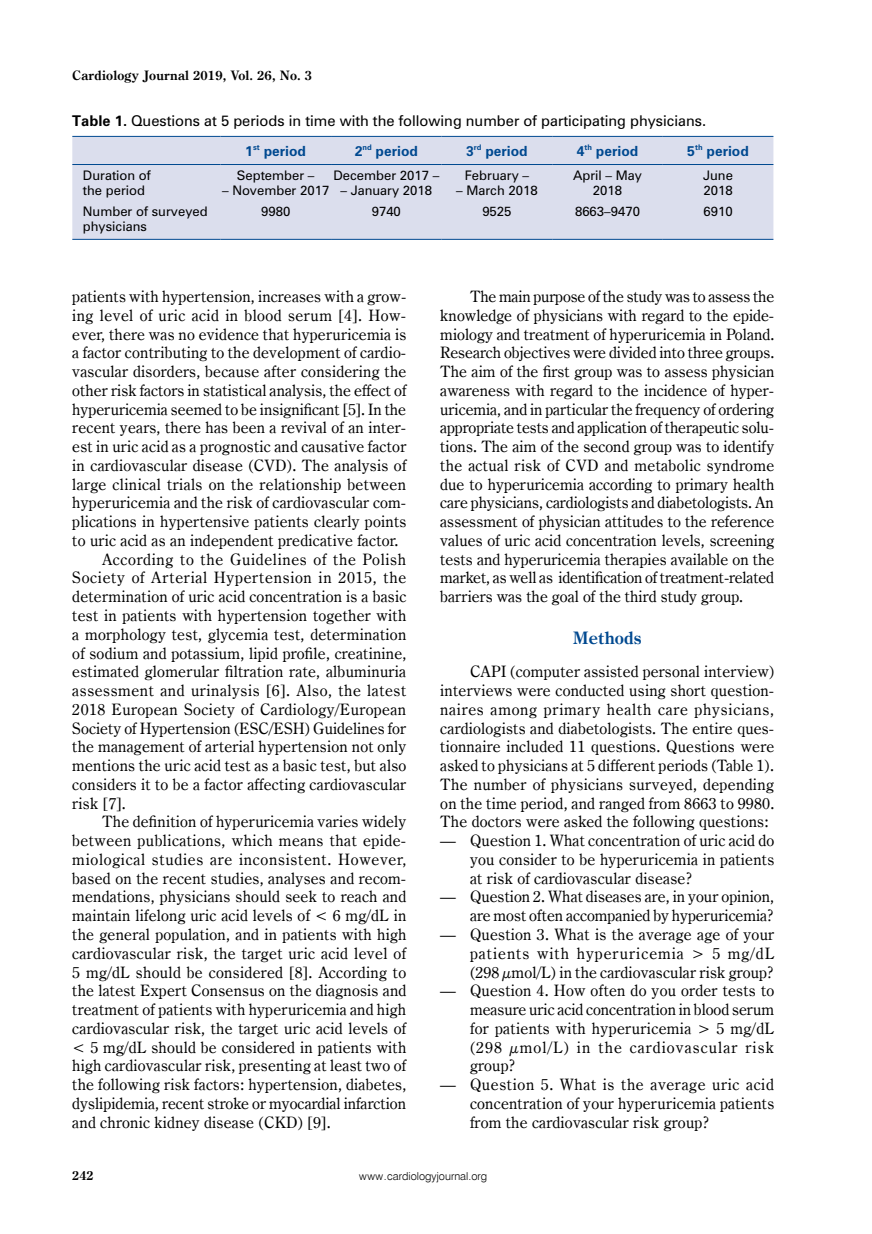
<style>
.page{position:relative;width:872px;height:1234px;background:#fff}
.page>*{position:absolute;margin:0;border:0;box-sizing:border-box;transform-origin:0 0}
._05_-_Śródtytuł_-_1{font:700 17.25px "Century Oldst EU";color:#004990}
._08_-_Tekst{font:15.75px/18.8px "Century Oldst EU";letter-spacing:.015em;color:#000;text-align:justify}
._12_-_Tabela_numer{font:13.5px "Zurich PL";color:#000}
.t1{font:700 13.05px "Century Oldst EU";letter-spacing:.015em;color:#000}
._13_-_Tabela_-_nagłó{font:700 12.75px "Zurich PL";color:#004990}
.t2{font:700 12.75px "Century Oldst EU";color:#000}
._14_-_Tabela_-_tekst{font:12px/15px "Zurich PL";color:#000}
._14_-_Tabela_-_end{font:12px/15px "Zurich PL";color:#000}
.t3{font:10.95px "Swis 721 Lt EU";color:#000}
._13_-_Tabela_-_nagłó-2{font:700 7.05px "Zurich PL";color:#004990}
.s1{font-weight:700}
</style>
<div class="page">
<div style="left:72px;top:137px;width:701px;height:102px;background:#dbdeed"></div>
<hr style="left:72px;top:239px;width:148px;height:1px;background:#004990">
<hr style="left:220px;top:239px;width:111px;height:1px;background:#004990">
<hr style="left:331px;top:239px;width:110px;height:1px;background:#004990">
<hr style="left:441px;top:239px;width:111px;height:1px;background:#004990">
<hr style="left:552px;top:239px;width:111px;height:1px;background:#004990">
<hr style="left:663px;top:239px;width:110px;height:1px;background:#004990">
<hr style="left:72px;top:136px;width:148px;height:1px;background:#004990">
<hr style="left:220px;top:136px;width:111px;height:1px;background:#004990">
<hr style="left:331px;top:136px;width:110px;height:1px;background:#004990">
<hr style="left:441px;top:136px;width:111px;height:1px;background:#004990">
<hr style="left:552px;top:136px;width:111px;height:1px;background:#004990">
<hr style="left:663px;top:136px;width:110px;height:1px;background:#004990">
<hr style="left:72px;top:164px;width:148px;height:1px;background:#004990">
<hr style="left:220px;top:164px;width:111px;height:1px;background:#004990">
<hr style="left:331px;top:164px;width:110px;height:1px;background:#004990">
<hr style="left:441px;top:164px;width:111px;height:1px;background:#004990">
<hr style="left:552px;top:164px;width:111px;height:1px;background:#004990">
<hr style="left:663px;top:164px;width:110px;height:1px;background:#004990">
<p class="t1" style="left:72px;top:67px;width:241px">Cardiology Journal 2019, Vol. 26, No. 3</p>
<p class="_12_-_Tabela_numer" style="left:72px;top:111px;width:635px"><span class="s1">Table 1.</span> Questions at 5 periods in time with the following number of participating physicians.</p>
<p class="_13_-_Tabela_-_nagłó" style="left:245px;top:142px;width:9px">1</p>
<p class="_13_-_Tabela_-_nagłó-2" style="left:253px;top:142px;width:8px">st</p>
<p class="_13_-_Tabela_-_nagłó" style="left:264px;top:142px;width:44px">period</p>
<p class="_13_-_Tabela_-_nagłó" style="left:355px;top:142px;width:9px">2</p>
<p class="_13_-_Tabela_-_nagłó-2" style="left:362px;top:142px;width:11px">nd</p>
<p class="_13_-_Tabela_-_nagłó" style="left:375px;top:142px;width:44px">period</p>
<p class="_13_-_Tabela_-_nagłó" style="left:466px;top:142px;width:9px">3</p>
<p class="_13_-_Tabela_-_nagłó-2" style="left:474px;top:142px;width:9px">rd</p>
<p class="_13_-_Tabela_-_nagłó" style="left:485px;top:142px;width:44px">period</p>
<p class="_13_-_Tabela_-_nagłó" style="left:576px;top:142px;width:9px">4</p>
<p class="_13_-_Tabela_-_nagłó-2" style="left:584px;top:142px;width:9px">th</p>
<p class="_13_-_Tabela_-_nagłó" style="left:596px;top:142px;width:44px">period</p>
<p class="_13_-_Tabela_-_nagłó" style="left:687px;top:142px;width:9px">5</p>
<p class="_13_-_Tabela_-_nagłó-2" style="left:695px;top:142px;width:9px">th</p>
<p class="_13_-_Tabela_-_nagłó" style="left:706px;top:142px;width:44px">period</p>
<p class="_14_-_Tabela_-_tekst" style="left:83px;top:168px;width:69px">Duration of the period</p>
<p class="_14_-_Tabela_-_tekst" style="left:237px;top:168px;width:79px">September –</p>
<p class="_14_-_Tabela_-_tekst" style="left:333px;top:168px;width:107px">December 2017 –</p>
<p class="_14_-_Tabela_-_tekst" style="left:340px;top:183px;width:93px">– January 2018</p>
<p class="_14_-_Tabela_-_tekst" style="left:465px;top:168px;width:66px">February –</p>
<p class="_14_-_Tabela_-_tekst" style="left:456px;top:183px;width:83px">– March 2018</p>
<p class="_14_-_Tabela_-_tekst" style="left:573px;top:168px;width:70px;text-align:center">April – May<br>2018</p>
<p class="_14_-_Tabela_-_tekst" style="left:703px;top:168px;width:31px">June<br>2018</p>
<p class="_14_-_Tabela_-_tekst" style="left:222px;top:183px;width:109px">– November 2017</p>
<p class="_14_-_Tabela_-_end" style="left:83px;top:203px;width:126px">Number of surveyed physicians</p>
<p class="_14_-_Tabela_-_end" style="left:261px;top:203px;width:31px">9980</p>
<p class="_14_-_Tabela_-_end" style="left:372px;top:203px;width:31px">9740</p>
<p class="_14_-_Tabela_-_end" style="left:482px;top:203px;width:31px">9525</p>
<p class="_14_-_Tabela_-_end" style="left:575px;top:203px;width:66px">8663–9470</p>
<p class="_14_-_Tabela_-_end" style="left:703px;top:203px;width:31px">6910</p>
<p class="_08_-_Tekst" style="left:72px;top:287px;width:336px">patients with hypertension, increases with a grow&shy;ing level of uric acid in blood serum [4]. How&shy;ever, there was no evidence that hyperuricemia is a factor contributing to the development of cardio&shy;vascular disorders, because after considering the other risk factors in statistical analysis, the effect of hyperuricemia seemed to be insignificant [5]. In the recent years, there has been a revival of an inter&shy;est in uric acid as a prognostic and causative factor in cardiovascular disease (CVD). The analysis of large clinical trials on the relationship between hyperuricemia and the risk of cardiovascular com&shy;plications in hypertensive patients clearly points to uric acid as an independent predicative factor.</p>
<p class="_08_-_Tekst" style="left:72px;top:550px;width:336px;text-indent:30px">According to the Guidelines of the Polish Society of Arterial Hypertension in 2015, the determination of uric acid concentration is a basic test in patients with hypertension together with a morphology test, glycemia test, determination of sodium and potassium, lipid profile, creatinine, estimated glomerular filtration rate, albuminuria assessment and urinalysis [6]. Also, the latest 2018 European Society of Cardiology/European Society of Hypertension (ESC/ESH) Guidelines for the management of arterial hypertension not only mentions the uric acid test as a basic test, but also considers it to be a factor affecting cardiovascular risk [7].</p>
<p class="_08_-_Tekst" style="left:72px;top:812px;width:335px;text-indent:30px">The definition of hyperuricemia varies widely between publications, which means that epide&shy;miological studies are inconsistent. However, based on the recent studies, analyses and recom&shy;mendations, physicians should seek to reach and maintain lifelong uric acid levels of &lt; 6 mg/dL in the general population, and in patients with high cardiovascular risk, the target uric acid level of 5 mg/dL should be considered [8]. According to the latest Expert Consensus on the diagnosis and treatment of patients with hyperuricemia and high cardiovascular risk, the target uric acid levels of &lt; 5 mg/dL should be considered in patients with high cardiovascular risk, presenting at least two of the following risk factors: hypertension, diabetes, dyslipidemia, recent stroke or myocardial infarction and chronic kidney disease (CKD) [9].</p>
<p class="_08_-_Tekst" style="left:440px;top:287px;width:336px;text-indent:30px">The main purpose of the study was to assess the knowledge of physicians with regard to the epide&shy;miology and treatment of hyperuricemia in Poland.<br>Research objectives were divided into three groups.<br>The aim of the first group was to assess physician awareness with regard to the incidence of hyper&shy;uricemia, and in particular the frequency of ordering appropriate tests and application of therapeutic solu&shy;tions. The aim of the second group was to identify the actual risk of CVD and metabolic syndrome due to hyperuricemia according to primary health care physicians, cardiologists and diabetologists. An assessment of physician attitudes to the reference values of uric acid concentration levels, screening tests and hyperuricemia therapies available on the market, as well as identification of treatment-related barriers was the goal of the third study group.</p>
<p class="_05_-_Śródtytuł_-_1" style="left:573px;top:627px;width:70px">Methods</p>
<p class="_08_-_Tekst" style="left:440px;top:662px;width:335px;text-indent:30px">CAPI (computer assisted personal interview) interviews were conducted using short question&shy;naires among primary health care physicians, cardiologists and diabetologists. The entire ques&shy;tionnaire included 11 questions. Questions were asked to physicians at 5 different periods (Table 1).<br>The number of physicians surveyed, depending on the time period, and ranged from 8663 to 9980.<br>The doctors were asked the following questions:</p>
<p class="_08_-_Tekst" style="left:470px;top:831px;width:306px;text-indent:-30px">— Question 1. What concentration of uric acid do you consider to be hyperuricemia in patients at risk of cardiovascular disease?</p>
<p class="_08_-_Tekst" style="left:440px;top:887px;width:335px;text-align:right">— Question 2. What diseases are, in your opinion, are most often accompanied by hyperuricemia?</p>
<p class="_08_-_Tekst" style="left:470px;top:925px;width:306px;text-indent:-30px">— Question 3. What is the average age of your patients with hyperuricemia &gt; 5 mg/dL (298 μmol/L) in the cardiovascular risk group?</p>
<p class="_08_-_Tekst" style="left:470px;top:981px;width:306px;text-indent:-30px">— Question 4. How often do you order tests to measure uric acid concentration in blood serum for patients with hyperuricemia &gt; 5 mg/dL (298 μmol/L) in the cardiovascular risk group?</p>
<p class="_08_-_Tekst" style="left:470px;top:1075px;width:306px;text-indent:-30px">— Question 5. What is the average uric acid concentration of your hyperuricemia patients from the cardiovascular risk group?</p>
<p class="t2" style="left:72px;top:1167px;width:23px">242</p>
<p class="t3" style="left:359px;top:1169px;width:129px">www.cardiologyjournal.org</p>
</div>
